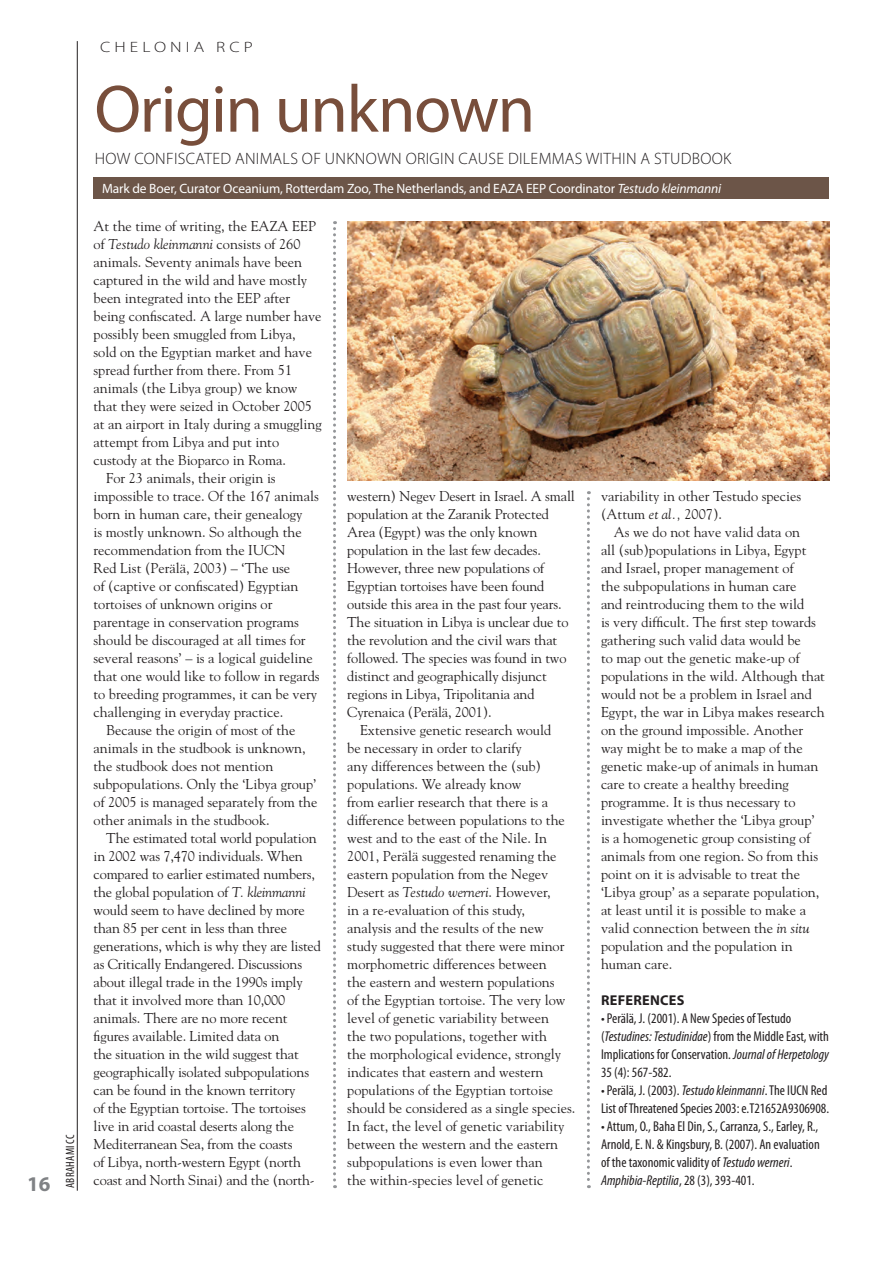
<style>
.page{position:relative;width:893px;height:1263px;background:#fff}
.page>*{position:absolute;margin:0;border:0;box-sizing:border-box;transform-origin:0 0}
.t1{font:67.5px "Myriad Pro";letter-spacing:-.02em;color:#784e3b}
.t2{font:700 21px "Myriad Pro";color:#808285}
.t3{font:300 16.5px "Myriad Pro";letter-spacing:.02em;color:#231f20}
.t4{font:300 15px "Myriad Pro";letter-spacing:.23em;color:#231f20;scale:1.2 1}
.t5{font:14.25px/18px "Goudy";color:#231f20}
.t6{font:condensed 14.25px/18px "Myriad Pro";color:#231f20}
.footnote{font:700 14.25px "Myriad Pro";letter-spacing:.02em;color:#231f20}
.t7{font:13.5px "Myriad Pro";letter-spacing:-.01em;color:#fff}
.t8{font:condensed 12px "Myriad Pro";letter-spacing:.02em;color:#231f20}
.s1{font-style:italic}
</style>
<div class="page">
<hr style="left:77px;top:41px;width:1px;height:1150px;background:#231f20">
<div style="left:94px;top:177px;width:735px;height:21px;background:#6c5548"></div>
<svg style="left:333px;top:221px;width:3px;height:967px"></svg>
<svg style="left:587px;top:491px;width:3px;height:697px"></svg>
<img style="left:347px;top:221px;width:482px;height:259px">
<p class="t2" style="left:27px;top:1170px;width:25px">16</p>
<p class="t8" style="left:63px;top:1188px;width:55px;rotate:-90deg">ABRAHAMI CC</p>
<p class="t4" style="left:100px;top:38px;width:129px">CHELONIA RCP</p>
<p class="t1" style="left:94px;top:67px;width:442px">Origin unknown</p>
<p class="t3" style="left:95px;top:148px;width:638px">HOW CONFISCATED ANIMALS OF UNKNOWN ORIGIN CAUSE DILEMMAS WITHIN A STUDBOOK</p>
<p class="t7" style="left:102px;top:180px;width:621px">Mark de Boer, Curator Oceanium, Rotterdam Zoo, The Netherlands, and EAZA EEP Coordinator <span class="s1">Testudo kleinmanni</span></p>
<p class="t5" style="left:94px;top:217px;width:230px">At the time of writing, the EAZA EEP of <span class="s1">Testudo kleinmanni</span> consists of 260 animals. Seventy animals have been captured in the wild and have mostly been integrated into the EEP after being confiscated. A large number have possibly been smuggled from Libya, sold on the Egyptian market and have spread further from there. From 51 animals (the Libya group) we know that they were seized in October 2005 at an airport in Italy during a smuggling attempt from Libya and put into custody at the Bioparco in Roma.</p>
<p class="t5" style="left:94px;top:469px;width:228px;text-indent:13px">For 23 animals, their origin is impossible to trace. Of the 167 animals born in human care, their genealogy<br>is mostly unknown. So although the recommendation from the IUCN<br>Red List (Perälä, 2003) – ‘The use<br>of (captive or confiscated) Egyptian tortoises of unknown origins or parentage in conservation programs should be discouraged at all times for several reasons’ – is a logical guideline that one would like to follow in regards to breeding programmes, it can be very challenging in everyday practice.</p>
<p class="t5" style="left:94px;top:721px;width:225px;text-indent:13px">Because the origin of most of the animals in the studbook is unknown, the studbook does not mention subpopulations. Only the ‘Libya group’ of 2005 is managed separately from the other animals in the studbook.</p>
<p class="t5" style="left:94px;top:829px;width:229px;text-indent:13px">The estimated total world population in 2002 was 7,470 individuals. When compared to earlier estimated numbers, the global population of <span class="s1">T. kleinmanni </span>would seem to have declined by more than 85 per cent in less than three generations, which is why they are listed as Critically Endangered. Discussions about illegal trade in the 1990s imply that it involved more than 10,000 animals. There are no more recent figures available. Limited data on<br>the situation in the wild suggest that geographically isolated subpopulations can be found in the known territory<br>of the Egyptian tortoise. The tortoises live in arid coastal deserts along the Mediterranean Sea, from the coasts<br>of Libya, north-western Egypt (north coast and North Sinai) and the (north-</p>
<p class="t5" style="left:347px;top:487px;width:229px">western) Negev Desert in Israel. A small population at the Zaranik Protected Area (Egypt) was the only known population in the last few decades.<br>However, three new populations of Egyptian tortoises have been found outside this area in the past four years.<br>The situation in Libya is unclear due to the revolution and the civil wars that followed. The species was found in two distinct and geographically disjunct regions in Libya, Tripolitania and Cyrenaica (Perälä, 2001).</p>
<p class="t5" style="left:347px;top:721px;width:230px;text-indent:13px">Extensive genetic research would<br>be necessary in order to clarify<br>any differences between the (sub) populations. We already know<br>from earlier research that there is a difference between populations to the west and to the east of the Nile. In 2001, Perälä suggested renaming the eastern population from the Negev Desert as <span class="s1">Testudo werneri</span>. However,<br>in a re-evaluation of this study,<br>analysis and the results of the new study suggested that there were minor morphometric differences between<br>the eastern and western populations<br>of the Egyptian tortoise. The very low level of genetic variability between<br>the two populations, together with<br>the morphological evidence, strongly indicates that eastern and western populations of the Egyptian tortoise should be considered as a single species.<br>In fact, the level of genetic variability between the western and the eastern subpopulations is even lower than<br>the within-species level of genetic</p>
<p class="t5" style="left:601px;top:487px;width:202px">variability in other Testudo species (Attum <span class="s1">et al.,</span> 2007).</p>
<p class="t5" style="left:601px;top:523px;width:226px;text-indent:13px">As we do not have valid data on<br>all (sub)populations in Libya, Egypt and Israel, proper management of<br>the subpopulations in human care<br>and reintroducing them to the wild<br>is very difficult. The first step towards gathering such valid data would be<br>to map out the genetic make-up of populations in the wild. Although that would not be a problem in Israel and Egypt, the war in Libya makes research on the ground impossible. Another way might be to make a map of the genetic make-up of animals in human care to create a healthy breeding programme. It is thus necessary to investigate whether the ‘Libya group’ is a homogenetic group consisting of animals from one region. So from this point on it is advisable to treat the ‘Libya group’ as a separate population, at least until it is possible to make a valid connection between the <span class="s1">in situ </span>population and the population in human care.</p>
<p class="footnote" style="left:601px;top:991px;width:85px">REFERENCES</p>
<p class="t6" style="left:601px;top:1009px;width:230px">• Perälä, J. (2001). A New Species of Testudo (<span class="s1">Testudines: Testudinidae</span>) from the Middle East, with Implications for Conservation. <span class="s1">Journal of Herpetology </span>35 (4): 567-582.</p>
<p class="t6" style="left:601px;top:1081px;width:230px">• Perälä, J. (2003). <span class="s1">Testudo kleinmanni</span>. The IUCN Red<br>List of Threatened Species 2003: e.T21652A9306908.</p>
<p class="t6" style="left:601px;top:1117px;width:220px">• Attum, O., Baha El Din, S., Carranza, S., Earley, R., Arnold, E. N. &amp; Kingsbury, B. (2007). An evaluation of the taxonomic validity of <span class="s1">Testudo werneri</span>.<br><span class="s1">Amphibia-Reptilia</span>, 28 (3), 393-401.</p>
</div>
